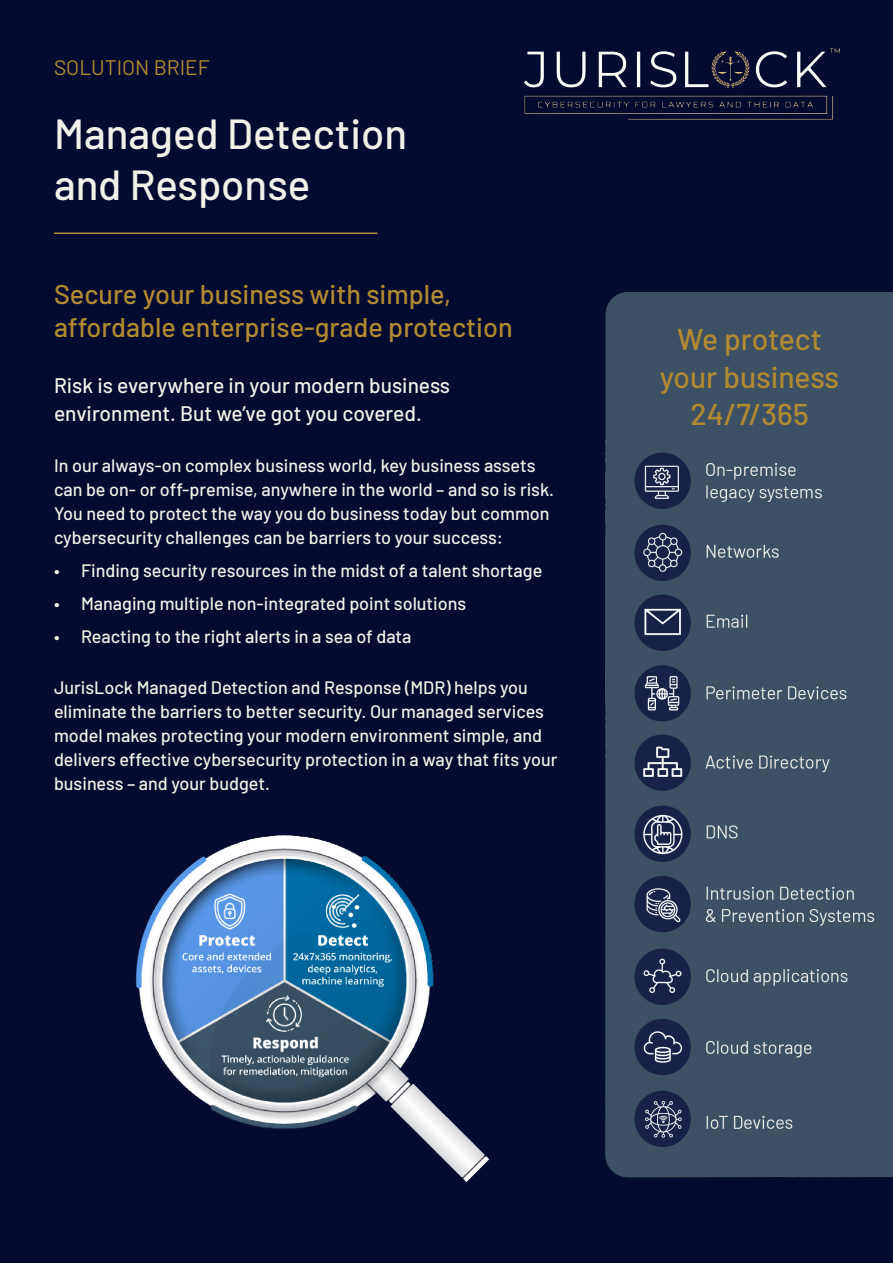
<style>
.page{position:relative;width:893px;height:1263px;background:#050a30}
.page>*{position:absolute;margin:0;border:0;box-sizing:border-box;transform-origin:0 0}
.t1{font:500 42px/50.4px "Barlow";color:#f1f1e9}
.t2{font:500 30px/37.5px "Barlow";color:#b08b32;text-align:center}
.t3{font:500 27px/33px "Barlow";color:#b08b32}
.t4{font:500 21px/28.5px "Barlow";color:#f1f1e9}
.t5{font:21px "Barlow";color:#b08b32}
.t6{font:500 18px/24px "Barlow";color:#f1f1e9}
</style>
<div class="page">
<hr style="left:54px;top:233px;width:323px;height:1px;background:#b08b32">
<div style="left:605px;top:292px;width:288px;height:146px;background:#3e5164"></div>
<img style="left:605px;top:438px;width:288px;height:740px">
<img style="left:136px;top:835px;width:354px;height:347px">
<img style="left:524px;top:48px;width:316px;height:72px">
<p class="t5" style="left:54px;top:52px;width:157px">SOLUTION BRIEF</p>
<p class="t1" style="left:54px;top:106px;width:355px">Managed Detection and Response</p>
<p class="t3" style="left:54px;top:276px;width:460px">Secure your business with simple, affordable enterprise-grade protection</p>
<p class="t4" style="left:54px;top:369px;width:398px">Risk is everywhere in your modern business environment. But we’ve got you covered.</p>
<p class="t6" style="left:54px;top:452px;width:502px">In our always-on complex business world, key business assets can be on- or off-premise, anywhere in the world – and so is risk.<br>You need to protect the way you do business today but common cybersecurity challenges can be barriers to your success:</p>
<p class="t6" style="left:54px;top:557px;width:490px">• Finding security resources in the midst of a talent shortage</p>
<p class="t6" style="left:54px;top:590px;width:414px">• Managing multiple non-integrated point solutions</p>
<p class="t6" style="left:54px;top:623px;width:359px">• Reacting to the right alerts in a sea of data</p>
<p class="t6" style="left:54px;top:674px;width:505px">JurisLock Managed Detection and Response (MDR) helps you eliminate the barriers to better security. Our managed services model makes protecting your modern environment simple, and delivers effective cybersecurity protection in a way that fits your business – and your budget.</p>
<p class="t2" style="left:660px;top:318px;width:181px">We protect your business<br>24/7/365</p>
</div>
